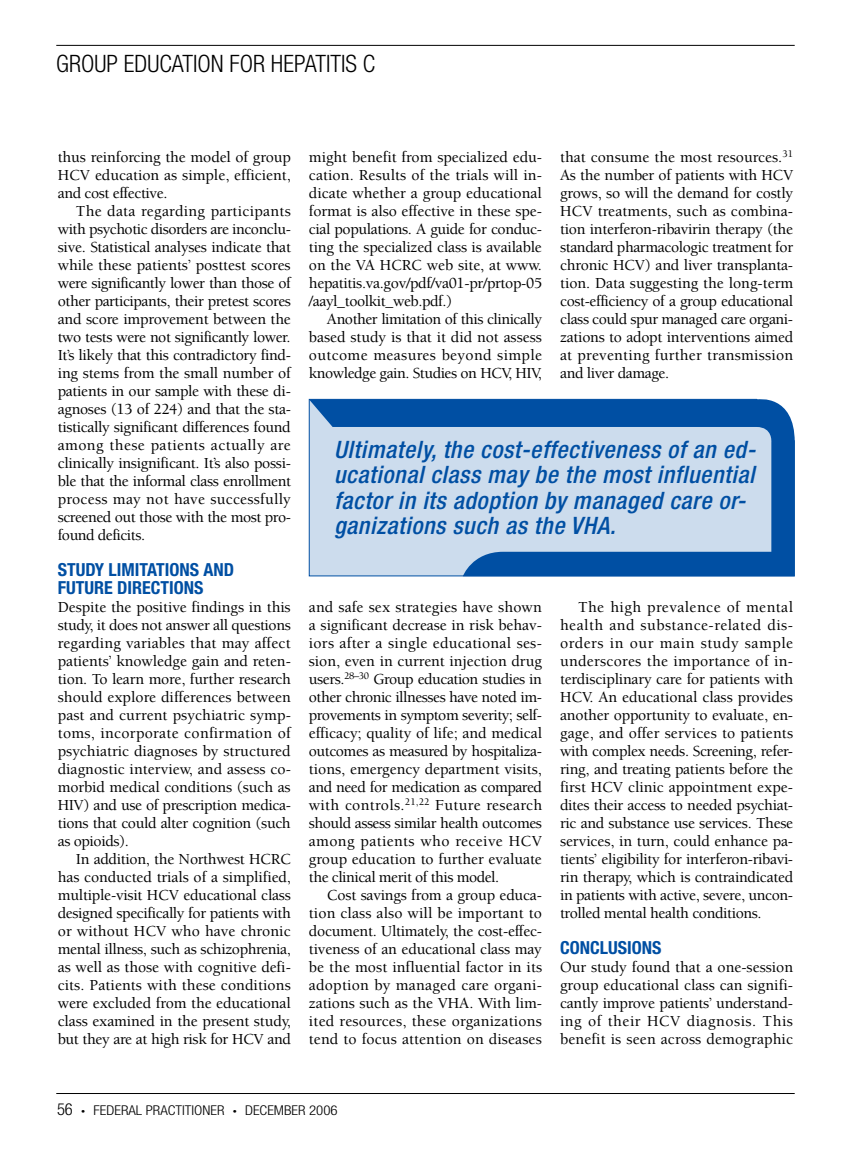
<style>
.page{position:relative;width:851px;height:1161px;background:#fff}
.page>*{position:absolute;margin:0;border:0;box-sizing:border-box;transform-origin:0 0}
.t1{font:italic 500 condensed 24px/25.5px "Helvetica Neue";letter-spacing:.025em;color:#004fa3}
.t2{font:300 condensed 24px "Helvetica Neue";color:#000}
.t3{font:700 condensed 18px/18px "Helvetica Neue";color:#004fa3}
.t4{font:500 15.75px/18px "Berkeley";letter-spacing:-.02em;color:#000;text-align:justify}
.t5{font:300 condensed 13.5px "Helvetica Neue";color:#000;scale:1.1 1}
.s1{font-size:16.5px}
.s2{font-size:7.5px}
</style>
<div class="page">
<hr style="left:56px;top:1093px;width:738px;height:1px;background:#000">
<hr style="left:56px;top:45px;width:738px;height:1px;background:#000">
<svg style="left:309px;top:398px;width:485px;height:178px;fill:#ccdced"></svg>
<h1 class="t2" style="left:56px;top:50px;width:320px">GROUP EDUCATION FOR HEPATITIS C</h1>
<p class="t4" style="left:58px;top:148px;width:235px">thus reinforcing the model of group HCV education as simple, efficient, and cost effective.</p>
<p class="t4" style="left:58px;top:202px;width:235px;text-indent:18px">The data regarding participants with psychotic disorders are inconclu&shy;sive. Statistical analyses indicate that while these patients’ posttest scores were significantly lower than those of other participants, their pretest scores and score improvement between the two tests were not significantly lower.<br>It’s likely that this contradictory find&shy;ing stems from the small number of patients in our sample with these di&shy;agnoses (13 of 224) and that the sta&shy;tistically significant differences found among these patients actually are clinically insignificant. It’s also possi&shy;ble that the informal class enrollment process may not have successfully screened out those with the most pro&shy;found deficits.</p>
<p class="t3" style="left:58px;top:560px;width:176px">STUDY LIMITATIONS AND<br>FUTURE DIRECTIONS</p>
<p class="t4" style="left:58px;top:598px;width:235px">Despite the positive findings in this study, it does not answer all questions regarding variables that may affect patients’ knowledge gain and reten&shy;tion. To learn more, further research should explore differences between past and current psychiatric symp&shy;toms, incorporate confirmation of psychiatric diagnoses by structured diagnostic interview, and assess co&shy;morbid medical conditions (such as HIV) and use of prescription medica&shy;tions that could alter cognition (such as opioids).</p>
<p class="t4" style="left:58px;top:850px;width:235px;text-indent:18px">In addition, the Northwest HCRC has conducted trials of a simplified, multiple-visit HCV educational class designed specifically for patients with or without HCV who have chronic mental illness, such as schizophrenia, as well as those with cognitive defi&shy;cits. Patients with these conditions were excluded from the educational class examined in the present study, but they are at high risk for HCV and</p>
<p class="t4" style="left:309px;top:148px;width:235px">might benefit from specialized edu&shy;cation. Results of the trials will in&shy;dicate whether a group educational format is also effective in these spe&shy;cial populations. A guide for conduc&shy;ting the specialized class is available on the VA HCRC web site, at www. hepatitis.va.gov/pdf/va01-pr/prtop-05 /aayl_toolkit_web.pdf.)</p>
<p class="t4" style="left:309px;top:310px;width:235px;text-indent:18px">Another limitation of this clinically based study is that it did not assess outcome measures beyond simple knowledge gain. Studies on HCV, HIV,</p>
<p class="t4" style="left:560px;top:148px;width:235px">that consume the most resources.<sup>31<br></sup>As the number of patients with HCV grows, so will the demand for costly HCV treatments, such as combina&shy;tion interferon-ribavirin therapy (the standard pharmacologic treatment for chronic HCV) and liver transplanta&shy;tion. Data suggesting the long-term cost-efficiency of a group educational class could spur managed care organi&shy;zations to adopt interventions aimed at preventing further transmission and liver damage.</p>
<h1 class="t1" style="left:334px;top:436px;width:423px">Ultimately, the cost-effectiveness of an ed&shy;ucational class may be the most influential factor in its adoption by managed care or&shy;ganizations such as the VHA.</h1>
<p class="t4" style="left:309px;top:598px;width:235px">and safe sex strategies have shown a significant decrease in risk behav&shy;iors after a single educational ses&shy;sion, even in current injection drug users.<sup>28–30</sup> Group education studies in other chronic illnesses have noted im&shy;provements in symptom severity; self&shy;efficacy; quality of life; and medical outcomes as measured by hospitaliza&shy;tions, emergency department visits, and need for medication as compared with controls.<sup>21,22</sup> Future research should assess similar health outcomes among patients who receive HCV group education to further evaluate the clinical merit of this model.</p>
<p class="t4" style="left:309px;top:886px;width:235px;text-indent:18px">Cost savings from a group educa&shy;tion class also will be important to document. Ultimately, the cost-effec&shy;tiveness of an educational class may be the most influential factor in its adoption by managed care organi&shy;zations such as the VHA. With lim&shy;ited resources, these organizations tend to focus attention on diseases</p>
<p class="t4" style="left:560px;top:598px;width:235px;text-indent:18px">The high prevalence of mental health and substance-related dis&shy;orders in our main study sample underscores the importance of in&shy;terdisciplinary care for patients with HCV. An educational class provides another opportunity to evaluate, en&shy;gage, and offer services to patients with complex needs. Screening, refer&shy;ring, and treating patients before the first HCV clinic appointment expe&shy;dites their access to needed psychiat&shy;ric and substance use services. These services, in turn, could enhance pa&shy;tients’ eligibility for interferon-ribavi&shy;rin therapy, which is contraindicated in patients with active, severe, uncon&shy;trolled mental health conditions.</p>
<p class="t3" style="left:560px;top:938px;width:103px">CONCLUSIONS</p>
<p class="t4" style="left:560px;top:958px;width:235px">Our study found that a one-session group educational class can signifi&shy;cantly improve patients’ understand&shy;ing of their HCV diagnosis. This benefit is seen across demographic</p>
<p class="t5" style="left:57px;top:1103px;width:256px"><span class="s1">56</span> <span class="s2">•</span> FEDERAL PRACTITIONER <span class="s2">•</span> DECEMBER 2006</p>
</div>
